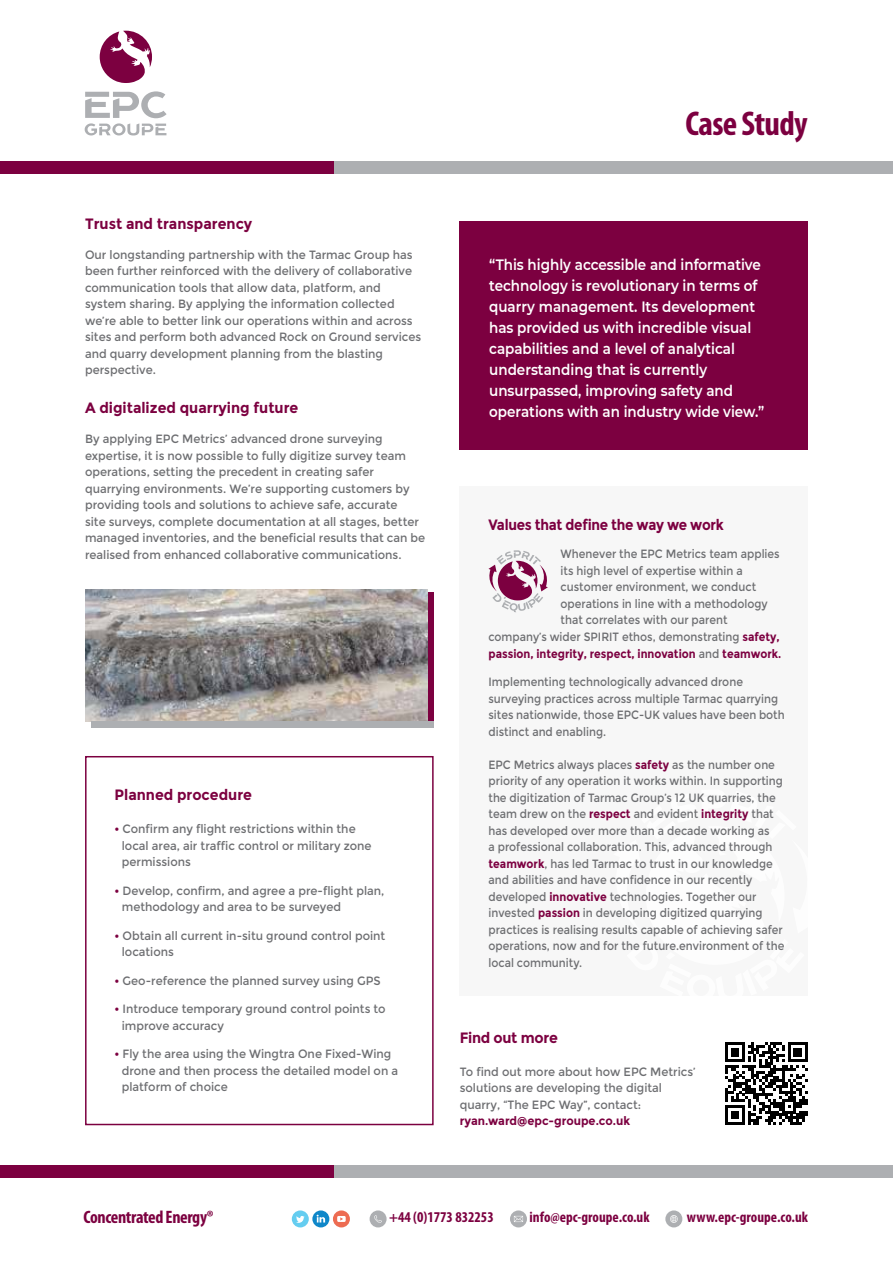
<style>
.page{position:relative;width:893px;height:1263px;background:#fff}
.page>*{position:absolute;margin:0;border:0;box-sizing:border-box;transform-origin:0 0}
.t1{font:700 condensed 34.5px "Myriad Pro";letter-spacing:-.02em;color:#7c0040}
.t2{font:700 condensed 18px "Myriad Pro";letter-spacing:-.02em;color:#7c0040}
.t3{font:600 15px/21px "Montserrat";color:#fff;scale:.9 1}
.t4{font:700 15px "Montserrat";color:#7c0040;scale:.95 1}
.t5{font:700 condensed 15px "Myriad Pro";color:#7c0040}
.t6{font:700 15px "Montserrat";letter-spacing:-.02em;color:#7c0040;scale:.9 1}
.t7{font:700 15px "Montserrat";letter-spacing:-.02em;color:#7c0040;scale:.95 1}
.t8{font:12px/16.5px "Montserrat";color:#6d6e71;scale:.95 1}
.t9{font:12px/16.5px "Montserrat";color:#6d6e71;scale:.9 1}
.t10{font:700 12px "Montserrat";color:#7c0040;scale:.9 1}
.t11{font:700 12px "Montserrat";color:#7c0040;scale:.95 1}
.s1{font-weight:700;color:#7c0040}
.s2{font-weight:400;color:#6d6e71}
</style>
<div class="page">
<div style="left:314px;top:1165px;width:578px;height:13px;background:#adafb2"></div>
<div style="left:0;top:1165px;width:333px;height:13px;background:#7c0040"></div>
<div style="left:292px;top:1210px;width:17px;height:17px;background:#65cdf0;border-radius:50%"></div>
<svg style="left:296px;top:1216px;width:9px;height:7px"></svg>
<svg style="left:312px;top:1210px;width:17px;height:17px"></svg>
<svg style="left:317px;top:1215px;width:8px;height:7px"></svg>
<div style="left:333px;top:1210px;width:17px;height:17px;background:#ed6c52;border-radius:50%"></div>
<svg style="left:337px;top:1216px;width:9px;height:6px"></svg>
<div style="left:370px;top:1210px;width:17px;height:17px;background:#adafb2;border-radius:50%"></div>
<svg style="left:374px;top:1215px;width:8px;height:8px"></svg>
<div style="left:510px;top:1210px;width:17px;height:17px;background:#adafb2;border-radius:50%"></div>
<div style="left:665px;top:1210px;width:17px;height:17px;background:#adafb2;border-radius:50%"></div>
<svg style="left:670px;top:1215px;width:8px;height:8px"></svg>
<svg style="left:514px;top:1216px;width:9px;height:6px"></svg>
<div style="left:314px;top:161px;width:578px;height:13px;background:#adafb2"></div>
<div style="left:0;top:161px;width:333px;height:13px;background:#7c0040"></div>
<svg style="left:100px;top:31px;width:52px;height:52px"></svg>
<svg style="left:85px;top:91px;width:82px;height:44px"></svg>
<div style="left:460px;top:221px;width:348px;height:228px;background:#7c0040"></div>
<div style="left:460px;top:486px;width:348px;height:510px;background:#f7f7f7"></div>
<svg style="left:488px;top:550px;width:60px;height:62px"></svg>
<svg style="left:725px;top:1042px;width:82px;height:83px"></svg>
<div style="left:85px;top:756px;width:349px;height:369px;border:2px solid #7c0040"></div>
<img style="left:85px;top:589px;width:343px;height:133px">
<div style="left:91px;top:722px;width:342px;height:6px;background:#adafb2"></div>
<p class="t4" style="left:85px;top:215px;width:178px">Trust and transparency</p>
<p class="t8" style="left:85px;top:246px;width:355px">Our longstanding partnership with the Tarmac Group has been further reinforced with the delivery of collaborative communication tools that allow data, platform, and system sharing. By applying the information collected we’re able to better link our operations within and across sites and perform both advanced Rock on Ground services and quarry development planning from the blasting perspective.</p>
<p class="t4" style="left:85px;top:399px;width:226px">A digitalized quarrying future</p>
<p class="t8" style="left:85px;top:431px;width:360px">By applying EPC Metrics’ advanced drone surveying expertise, it is now possible to fully digitize survey team operations, setting the precedent in creating safer quarrying environments. We’re supporting customers by providing tools and solutions to achieve safe, accurate<br>site surveys, complete documentation at all stages, better managed inventories, and the beneficial results that can be realised from enhanced collaborative communications.</p>
<p class="t4" style="left:115px;top:786px;width:146px">Planned procedure</p>
<p class="t8" style="left:122px;top:821px;width:265px;text-indent:-7px"><span class="s1">•</span> Confirm any flight restrictions within the local area, air traffic control or military zone permissions</p>
<p class="t8" style="left:122px;top:882px;width:278px;text-indent:-7px"><span class="s1">•</span> Develop, confirm, and agree a pre-flight plan, methodology and area to be surveyed</p>
<p class="t8" style="left:122px;top:927px;width:279px;text-indent:-7px"><span class="s1">•</span> Obtain all current in-situ ground control point locations</p>
<p class="t8" style="left:115px;top:972px;width:282px"><span class="s1">•</span> Geo-reference the planned survey using GPS</p>
<p class="t8" style="left:122px;top:1001px;width:279px;text-indent:-7px"><span class="s1">•</span> Introduce temporary ground control points to improve accuracy</p>
<p class="t8" style="left:122px;top:1046px;width:292px;text-indent:-7px"><span class="s1">•</span> Fly the area using the Wingtra One Fixed-Wing drone and then process the detailed model on a platform of choice</p>
<h1 class="t1" style="left:685px;top:102px;width:124px">Case Study</h1>
<p class="t3" style="left:489px;top:253px;width:307px">“This highly accessible and informative technology is revolutionary in terms of quarry management. Its development has provided us with incredible visual capabilities and a level of analytical understanding that is currently unsurpassed, improving safety and operations with an industry wide view.”</p>
<p class="t6" style="left:488px;top:516px;width:263px">Values that define the way we work</p>
<p class="t9" style="left:561px;top:546px;width:245px">Whenever the EPC Metrics team applies</p>
<p class="t9" style="left:561px;top:563px;width:204px">its high level of expertise within a</p>
<p class="t9" style="left:561px;top:579px;width:219px">customer environment, we conduct</p>
<p class="t9" style="left:561px;top:596px;width:232px">operations in line with a methodology</p>
<p class="t9" style="left:561px;top:612px;width:187px">that correlates with our parent</p>
<p class="t9" style="left:488px;top:629px;width:325px">company’s wider SPIRIT ethos, demonstrating <span class="s1">safety,</span></p>
<p class="t10" style="left:488px;top:646px;width:327px">passion, integrity, respect, innovation <span class="s2">and</span> teamwork.</p>
<p class="t9" style="left:488px;top:674px;width:331px">Implementing technologically advanced drone surveying practices across multiple Tarmac quarrying sites nationwide, those EPC-UK values have been both distinct and enabling.</p>
<p class="t9" style="left:488px;top:756px;width:330px">EPC Metrics always places <span class="s1">safety</span> as the number one priority of any operation it works within. In supporting the digitization of Tarmac Group’s 12 UK quarries, the team drew on the <span class="s1">respect</span> and evident <span class="s1">integrity</span> that has developed over more than a decade working as<br>a professional collaboration. This, advanced through <span class="s1">teamwork</span>, has led Tarmac to trust in our knowledge and abilities and have confidence in our recently developed <span class="s1">innovative</span> technologies. Together our invested <span class="s1">passion</span> in developing digitized quarrying practices is realising results capable of achieving safer operations, now and for the future.environment of the local community.</p>
<p class="t7" style="left:460px;top:1028px;width:105px">Find out more</p>
<p class="t8" style="left:460px;top:1063px;width:250px">To find out more about how EPC Metrics’ solutions are developing the digital quarry, “The EPC Way”, contact:</p>
<p class="t11" style="left:460px;top:1114px;width:181px">ryan.ward@epc-groupe.co.uk</p>
<h2 class="t2" style="left:83px;top:1205px;width:131px">Concentrated Energy®</h2>
<p class="t5" style="left:389px;top:1208px;width:106px">+44 (0)1773 832253</p>
<p class="t5" style="left:530px;top:1208px;width:121px">info@epc-groupe.co.uk</p>
<p class="t5" style="left:687px;top:1208px;width:123px">www.epc-groupe.co.uk</p>
</div>
